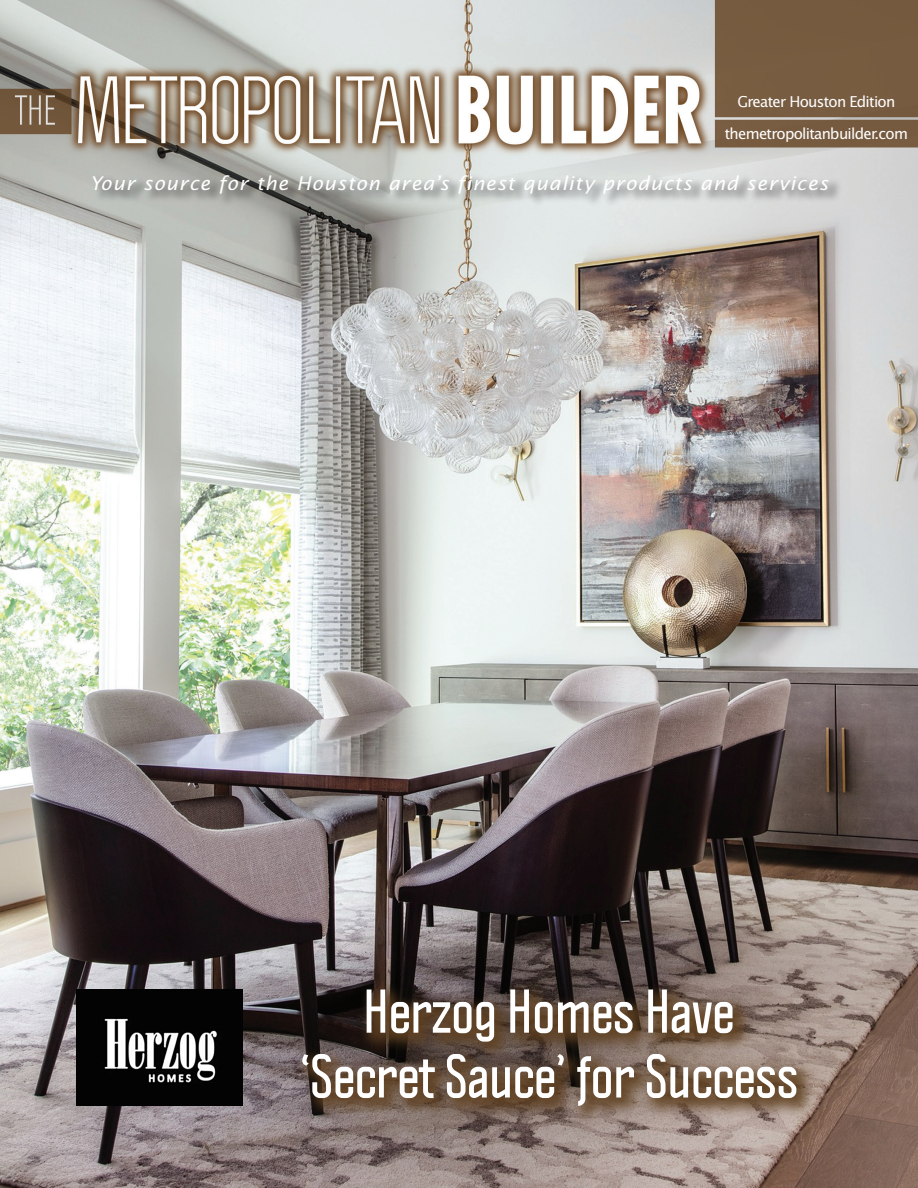
<style>
.page{position:relative;width:918px;height:1188px;background:#fff}
.page>*{position:absolute;margin:0;border:0;box-sizing:border-box;transform-origin:0 0}
.Body_Copy{font:700 54px/64.8px "Politica";letter-spacing:-.01em;color:#fff;text-align:center}
.Headline{font:italic 18.9px "Lucida Sans";letter-spacing:.05em;color:#fff}
.t1{font:15px "Lucida Sans";letter-spacing:-.05em;color:#fff}
</style>
<div class="page">
<img style="left:0;top:0;width:918px;height:1188px">
<div style="left:92px;top:173px;width:751px;height:35px;background:#231f20;opacity:.29"></div>
<div style="left:295px;top:982px;width:522px;height:145px;background:#614222;opacity:.9"></div>
<img style="left:77px;top:989px;width:166px;height:116px">
<p class="t1" style="left:737px;top:93px;width:160px">Greater Houston Edition</p>
<p class="t1" style="left:730px;top:101px;width:160px">Greater Houston Edition</p>
<p class="t1" style="left:725px;top:125px;width:185px">themetropolitanbuilder.com</p>
<p class="t1" style="left:718px;top:132px;width:185px">themetropolitanbuilder.com</p>
<p class="Headline" style="left:90px;top:172px;width:740px">Your source for the Houston area’s finest quality products and services</p>
<p class="Body_Copy" style="left:299px;top:979px;width:501px">Herzog Homes Have ‘Secret Sauce’ for Success</p>
</div>
